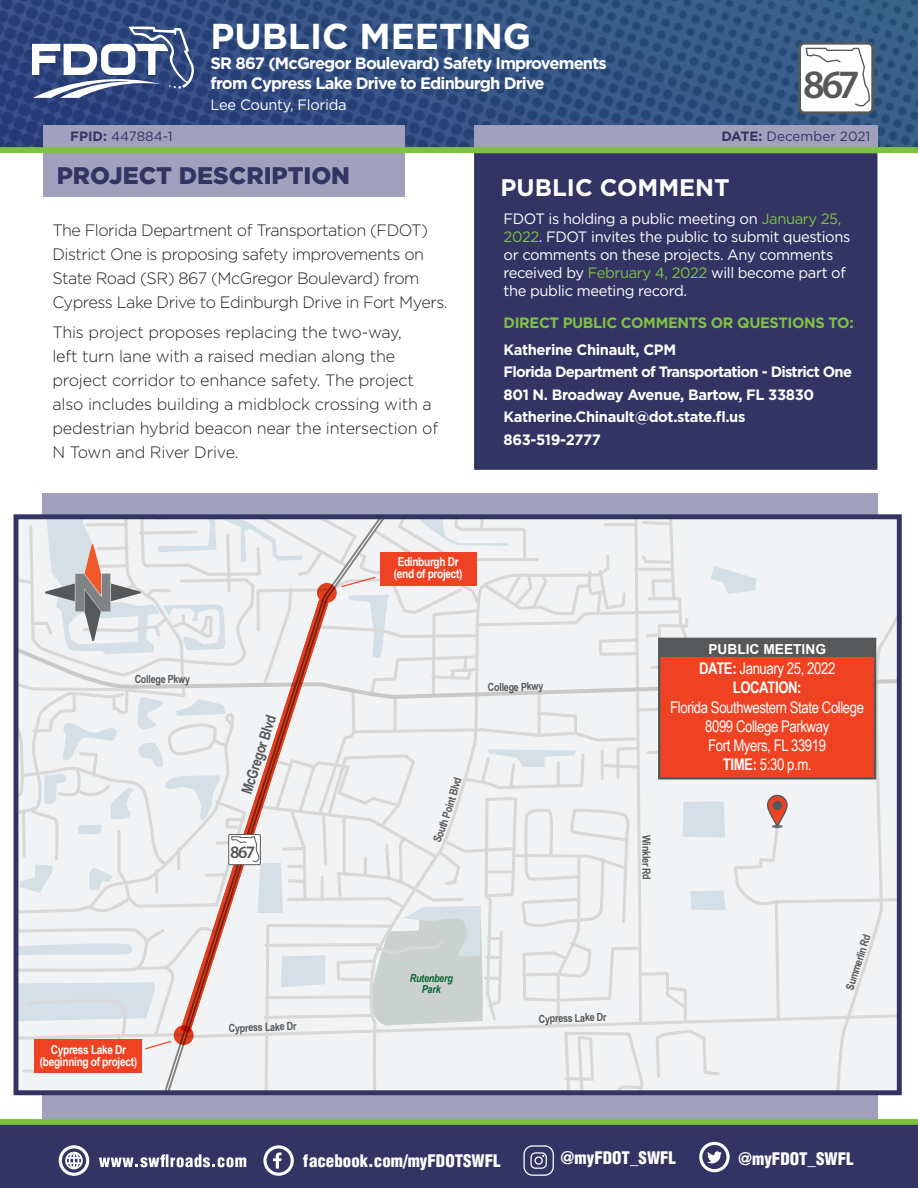
<style>
.page{position:relative;width:918px;height:1188px;background:#fff}
.page>*{position:absolute;margin:0;border:0;box-sizing:border-box;transform-origin:0 0}
.t1{font:600 40.35px "Myriad Pro";color:#57585a}
.t2{font:700 36px "Gotham";color:#fff}
.t3{font:900 24px "Gotham";color:#333463}
.t4{font:700 24px "Gotham";color:#fff}
.t5{font:600 17.55px "Myriad Pro";color:#57585a}
.t6{font:900 condensed 16.95px "Helvetica LT Std";color:#fff}
.t7{font:300 16.5px/24px "Gotham";letter-spacing:-.025em;color:#231f20}
.t8{font:700 16.5px/19.8px "Gotham";letter-spacing:-.05em;color:#fff}
.t9{font:16.05px/19.2px "Arial Narrow";letter-spacing:-.025em;color:#fff;text-align:center}
.t10{font:700 16.05px/19.2px "Arial Narrow";letter-spacing:-.025em;color:#fff;text-align:center}
.t11{font:15px/18px "Gotham";letter-spacing:-.025em;color:#fff}
.t12{font:700 15px "Gotham";letter-spacing:-.03em;color:#fff}
.t13{font:700 15px/22.5px "Gotham";letter-spacing:-.05em;color:#fff}
.t14{font:700 15px "Gotham";letter-spacing:-.025em;color:#7fc241}
.t15{font:700 14.7px "Arial Narrow";color:#57585a}
.t16{font:700 13.8px "Arial";color:#fff}
.t17{font:13.5px "Gotham";color:#333463}
.t18{font:700 12.3px/12.3px "Arial Narrow";letter-spacing:-.025em;color:#fff;text-align:center}
.t19{font:700 11.1px "Arial Narrow";color:#57585a}
.t20{font:italic 700 11.1px/11.1px "Arial Narrow";letter-spacing:-.025em;color:#0c6638;text-align:center}
.s1{font-weight:700}
.s2{color:#7ec243}
.s3{font-weight:400}
</style>
<div class="page">
<div style="left:42px;top:494px;width:836px;height:681px;background:#a1a1bd"></div>
<img style="left:0;top:0;width:918px;height:147px">
<div style="left:0;top:1123px;width:918px;height:65px;background:#333463"></div>
<div style="left:474px;top:126px;width:404px;height:24px;background:#a1a1bd"></div>
<div style="left:43px;top:126px;width:362px;height:24px;background:#a1a1bd"></div>
<div style="left:43px;top:153px;width:362px;height:43px;background:#a1a1bd"></div>
<div style="left:474px;top:153px;width:404px;height:317px;background:#333463;border:2px solid #333463"></div>
<div style="left:0;top:147px;width:918px;height:6px;background:#7fc241"></div>
<div style="left:0;top:1119px;width:918px;height:6px;background:#7fc241"></div>
<svg style="left:32px;top:27px;width:162px;height:71px"></svg>
<div style="left:800px;top:43px;width:73px;height:70px;background:#fff;border-radius:5px"></div>
<div style="left:798px;top:42px;width:76px;height:72px;border:3px solid #57585a;border-radius:5px"></div>
<svg style="left:805px;top:47px;width:66px;height:60px"></svg>
<svg style="left:263px;top:1145px;width:31px;height:31px"></svg>
<svg style="left:59px;top:1145px;width:30px;height:31px"></svg>
<svg style="left:523px;top:1145px;width:31px;height:31px"></svg>
<svg style="left:699px;top:1142px;width:31px;height:30px"></svg>
<svg style="left:99px;top:1154px;width:147px;height:13px"></svg>
<svg style="left:16px;top:517px;width:883px;height:576px;background:#e7dcdb"></svg>
<p class="t2" style="left:211px;top:13px;width:322px">PUBLIC MEETING</p>
<p class="t8" style="left:211px;top:53px;width:398px">SR 867 (McGregor Boulevard) Safety Improvements from Cypress Lake Drive to Edinburgh Drive</p>
<p class="t11" style="left:211px;top:96px;width:138px">Lee County, Florida</p>
<p class="t1" style="left:803px;top:59px;width:58px">867</p>
<p class="t17" style="left:70px;top:128px;width:104px"><span class="s1">FPID:</span> 447884-1</p>
<p class="t17" style="left:721px;top:128px;width:151px"><span class="s1">DATE:</span> December 2021</p>
<p class="t3" style="left:57px;top:159px;width:295px">PROJECT DESCRIPTION</p>
<p class="t7" style="left:52px;top:217px;width:397px">The Florida Department of Transportation (FDOT)<br>District One is proposing safety improvements on State Road (SR) 867 (McGregor Boulevard) from Cypress Lake Drive to Edinburgh Drive in Fort Myers.</p>
<p class="t7" style="left:52px;top:320px;width:387px">This project proposes replacing the two-way,<br>left turn lane with a raised median along the project corridor to enhance safety. The project also includes building a midblock crossing with a pedestrian hybrid beacon near the intersection of N Town and River Drive.</p>
<p class="t4" style="left:501px;top:171px;width:231px">PUBLIC COMMENT</p>
<p class="t11" style="left:504px;top:210px;width:348px">FDOT is holding a public meeting on <span class="s2">January 25, 2022</span>. FDOT invites the public to submit questions or comments on these projects. Any comments received by <span class="s2">February 4, 2022</span> will become part of the public meeting record.</p>
<p class="t14" style="left:504px;top:312px;width:352px">DIRECT PUBLIC COMMENTS OR QUESTIONS TO:</p>
<p class="t13" style="left:504px;top:338px;width:350px">Katherine Chinault, CPM<br>Florida Department of Transportation - District One</p>
<p class="t12" style="left:504px;top:384px;width:312px">801 N. Broadway Avenue, Bartow, FL 33830</p>
<p class="t12" style="left:504px;top:407px;width:243px">Katherine.Chinault@dot.state.fl.us</p>
<p class="t12" style="left:504px;top:429px;width:99px">863-519-2777</p>
<p class="t19" style="left:135px;top:671px;width:16px">Col</p>
<p class="t19" style="left:148px;top:671px;width:43px;rotate:-1deg">lege Pkwy</p>
<p class="t18" style="left:40px;top:1042px;width:99px">Cypress Lake Dr (beginning of project)</p>
<p class="t15" style="left:236px;top:790px;width:84px;rotate:-72deg">McGregor Blvd</p>
<p class="t5" style="left:230px;top:841px;width:26px">867</p>
<p class="t19" style="left:228px;top:1020px;width:69px;rotate:-2deg">Cypress Lake Dr</p>
<p class="t18" style="left:394px;top:555px;width:70px">Edinburgh Dr (end of project)</p>
<p class="t19" style="left:488px;top:679px;width:57px;rotate:-1deg">College Pkwy</p>
<p class="t19" style="left:442px;top:803px;width:20px;rotate:-73deg">nt Bl</p>
<p class="t16" style="left:708px;top:640px;width:119px">PUBLIC MEETING</p>
<p class="t10" style="left:699px;top:658px;width:138px">DATE: <span class="s3">January 25, 2022<br></span>LOCATION:</p>
<p class="t9" style="left:670px;top:697px;width:195px">Florida Southwestern State College<br>8099 College Parkway<br>Fort Myers, FL 33919<br><span class="s1">TIME:</span> 5:30 p.m.</p>
<p class="t19" style="left:654px;top:835px;width:46px;rotate:89deg">Winkler Rd</p>
<p class="t19" style="left:850px;top:962px;width:33px;rotate:-73deg">erlin Rd</p>
<p class="t20" style="left:410px;top:972px;width:45px">Rutenberg<br>Park</p>
<p class="t19" style="left:841px;top:987px;width:28px;rotate:-72deg">Summ</p>
<p class="t19" style="left:538px;top:1011px;width:69px;rotate:-2deg">Cypress Lake Dr</p>
<p class="t6" style="left:303px;top:1150px;width:199px">facebook.com/myFDOTSWFL</p>
<p class="t6" style="left:561px;top:1148px;width:117px">@myFDOT_SWFL</p>
<p class="t6" style="left:738px;top:1148px;width:117px">@myFDOT_SWFL</p>
</div>
